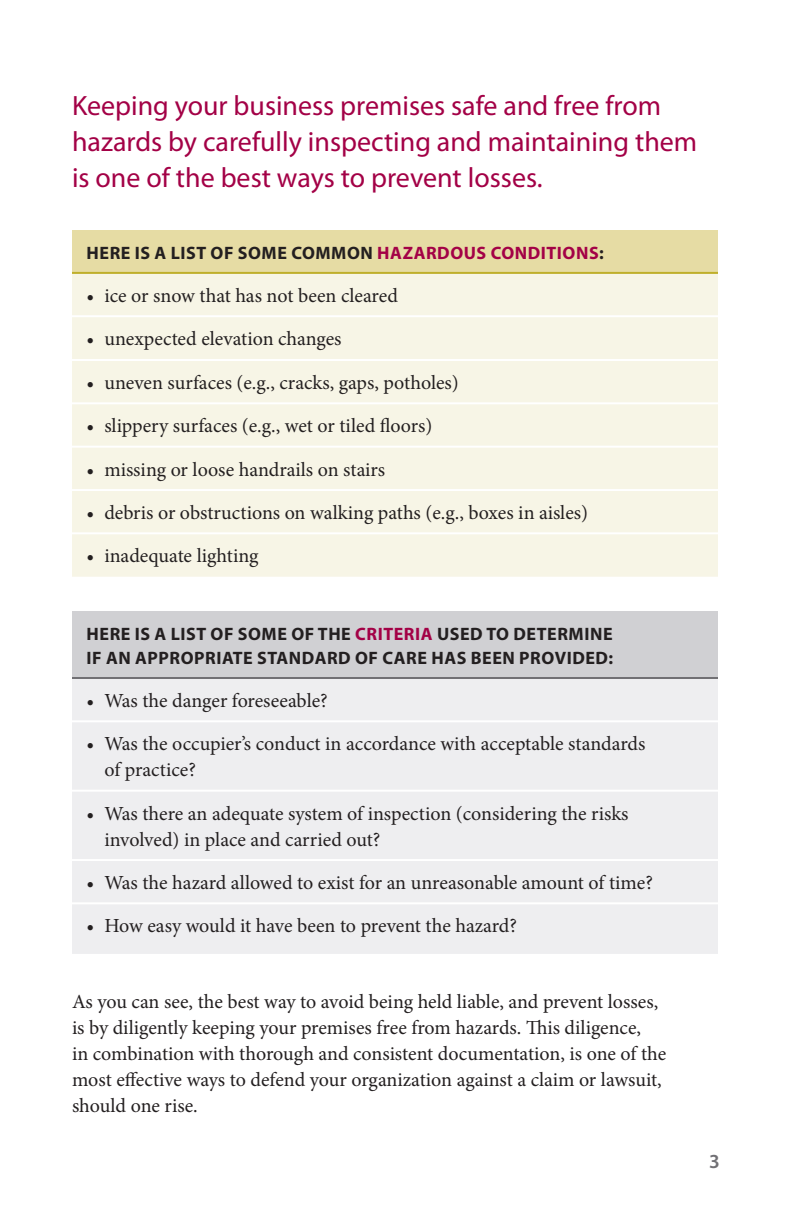
<style>
.page{position:relative;width:792px;height:1224px;background:#fff}
.page>*{position:absolute;margin:0;border:0;box-sizing:border-box;transform-origin:0 0}
.subhead_bold{font:28px/36px "Myriad Pro";color:#a30146}
.Body_copy{font:20px/26px "Minion Pro";color:#231f20}
.Body_copy-2{font:600 20px "Myriad Pro";color:#717074}
.table_header{font:700 18px/24px "Myriad Pro";letter-spacing:.03em;color:#231f20}
.s1{color:#a30146}
</style>
<div class="page">
<div style="left:72px;top:231px;width:646px;height:42px;background:#e6dca4"></div>
<div style="left:72px;top:274px;width:646px;height:303px;background:#f7f5e6"></div>
<hr style="left:72px;top:272px;width:646px;height:2px;background:#bfaf2b">
<hr style="left:72px;top:315px;width:646px;height:2px;background:#fff">
<hr style="left:72px;top:359px;width:646px;height:2px;background:#fff">
<hr style="left:72px;top:402px;width:646px;height:2px;background:#fff">
<hr style="left:72px;top:446px;width:646px;height:2px;background:#fff">
<hr style="left:72px;top:489px;width:646px;height:2px;background:#fff">
<hr style="left:72px;top:532px;width:646px;height:2px;background:#fff">
<div style="left:72px;top:612px;width:646px;height:66px;background:#d0d0d3"></div>
<div style="left:72px;top:679px;width:646px;height:275px;background:#eeeef0"></div>
<hr style="left:72px;top:677px;width:646px;height:2px;background:#717074">
<hr style="left:72px;top:720px;width:646px;height:2px;background:#fff">
<hr style="left:72px;top:790px;width:646px;height:2px;background:#fff">
<hr style="left:72px;top:859px;width:646px;height:2px;background:#fff">
<hr style="left:72px;top:902px;width:646px;height:2px;background:#fff">
<p class="subhead_bold" style="left:72px;top:87px;width:627px">Keeping your business premises safe and free from hazards by carefully inspecting and maintaining them is one of the best ways to prevent losses.</p>
<p class="table_header" style="left:87px;top:240px;width:519px">HERE IS A LIST OF SOME COMMON <span class="s1">HAZARDOUS CONDITIONS</span>:</p>
<p class="Body_copy" style="left:86px;top:283px;width:313px">• ice or snow that has not been cleared</p>
<p class="Body_copy" style="left:86px;top:326px;width:257px">• unexpected elevation changes</p>
<p class="Body_copy" style="left:86px;top:370px;width:374px">• uneven surfaces (e.g., cracks, gaps, potholes)</p>
<p class="Body_copy" style="left:86px;top:413px;width:348px">• slippery surfaces (e.g., wet or tiled floors)</p>
<p class="Body_copy" style="left:86px;top:456px;width:300px">• missing or loose handrails on stairs</p>
<p class="Body_copy" style="left:86px;top:500px;width:503px">• debris or obstructions on walking paths (e.g., boxes in aisles)</p>
<p class="Body_copy" style="left:86px;top:543px;width:174px">• inadequate lighting</p>
<p class="table_header" style="left:87px;top:621px;width:528px">HERE IS A LIST OF SOME OF THE <span class="s1">CRITERIA</span> USED TO DETERMINE<br>IF AN APPROPRIATE STANDARD OF CARE HAS BEEN PROVIDED:</p>
<p class="Body_copy" style="left:86px;top:688px;width:243px">• Was the danger foreseeable?</p>
<p class="Body_copy" style="left:104px;top:731px;width:543px;text-indent:-18px">• Was the occupier’s conduct in accordance with acceptable standards of practice?</p>
<p class="Body_copy" style="left:104px;top:800px;width:526px;text-indent:-18px">• Was there an adequate system of inspection (considering the risks involved) in place and carried out?</p>
<p class="Body_copy" style="left:86px;top:870px;width:568px">• Was the hazard allowed to exist for an unreasonable amount of time?</p>
<p class="Body_copy" style="left:86px;top:913px;width:432px">• How easy would it have been to prevent the hazard?</p>
<p class="Body_copy" style="left:72px;top:989px;width:596px">As you can see, the best way to avoid being held liable, and prevent losses, is by diligently keeping your premises free from hazards. This diligence,<br>in combination with thorough and consistent documentation, is one of the most effective ways to defend your organization against a claim or lawsuit, should one rise.</p>
<p class="Body_copy-2" style="left:709px;top:1149px;width:12px">3</p>
</div>
